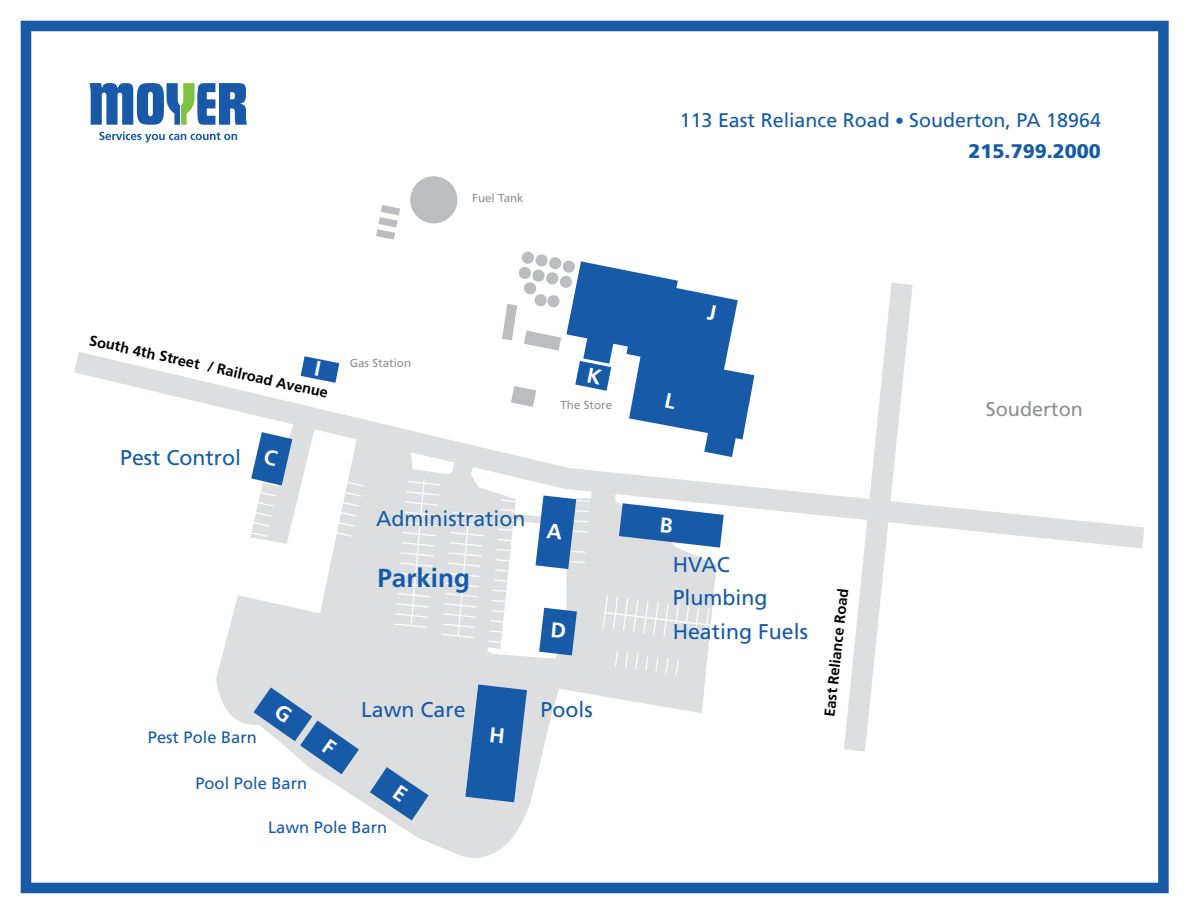
<style>
.page{position:relative;width:1188px;height:918px;background:#fff}
.page>*{position:absolute;margin:0;border:0;box-sizing:border-box;transform-origin:0 0}
.t1{font:700 26.1px "Frutiger LT Pro";color:#175aa7}
.t2{font:21.3px/33.3px "Frutiger LT Pro";color:#175aa7}
.t3{font:19.8px "Frutiger LT Pro";color:#8d8f92}
.t4{font:19.65px/30.6px "Frutiger LT Pro";color:#175aa7;text-align:right}
.t5{font:16.5px "Frutiger LT Pro";color:#175aa7}
.t6{font:700 14.7px "Frutiger LT Pro";color:#000}
.t7{font:11.7px "Frutiger LT Pro";color:#8d8f92}
.s1{font-size:18px}
.s2{font-weight:900}
</style>
<div class="page">
<svg style="left:216px;top:548px;width:501px;height:310px;fill:#dddee0"></svg>
<svg style="left:74px;top:352px;width:1070px;height:196px"></svg>
<svg style="left:844px;top:283px;width:69px;height:468px"></svg>
<svg style="left:376px;top:205px;width:24px;height:35px"></svg>
<svg style="left:410px;top:176px;width:48px;height:48px"></svg>
<svg style="left:602px;top:594px;width:112px;height:48px"></svg>
<svg style="left:334px;top:481px;width:31px;height:57px"></svg>
<svg style="left:675px;top:659px;width:4px;height:17px"></svg>
<svg style="left:665px;top:658px;width:4px;height:17px"></svg>
<svg style="left:655px;top:656px;width:4px;height:17px"></svg>
<svg style="left:645px;top:655px;width:4px;height:17px"></svg>
<svg style="left:614px;top:650px;width:25px;height:20px"></svg>
<svg style="left:99px;top:131px;width:138px;height:12px"></svg>
<svg style="left:90px;top:83px;width:157px;height:42px"></svg>
<div style="left:21px;top:21px;width:1148px;height:872px;border:11px solid #175aa7"></div>
<svg style="left:619px;top:503px;width:105px;height:45px"></svg>
<svg style="left:393px;top:478px;width:198px;height:177px"></svg>
<svg style="left:465px;top:685px;width:62px;height:117px"></svg>
<svg style="left:370px;top:767px;width:59px;height:54px"></svg>
<svg style="left:254px;top:687px;width:105px;height:87px"></svg>
<svg style="left:249px;top:424px;width:66px;height:120px"></svg>
<svg style="left:301px;top:356px;width:38px;height:27px"></svg>
<svg style="left:502px;top:251px;width:252px;height:206px"></svg>
<p class="t7" style="left:472px;top:191px;width:53px">Fuel Tank</p>
<p class="t6" style="left:92px;top:330px;width:246px;rotate:13deg">South 4th Street / Railroad Avenue</p>
<p class="t2" style="left:120px;top:441px;width:123px">Pest Control</p>
<p class="t7" style="left:350px;top:356px;width:63px">Gas Station</p>
<p class="t2" style="left:376px;top:502px;width:151px">Administration</p>
<p class="t1" style="left:377px;top:562px;width:94px">Parking</p>
<p class="t7" style="left:560px;top:398px;width:53px">The Store</p>
<p class="t2" style="left:361px;top:693px;width:106px">Lawn Care</p>
<p class="t5" style="left:148px;top:727px;width:111px">Pest Pole Barn</p>
<p class="t5" style="left:195px;top:773px;width:113px">Pool Pole Barn</p>
<p class="t5" style="left:268px;top:817px;width:121px">Lawn Pole Barn</p>
<p class="t2" style="left:541px;top:693px;width:54px">Pools</p>
<p class="t4" style="left:680px;top:105px;width:423px">113 East Reliance Road <span class="s1">•</span> Souderton, PA 18964<br><span class="s2">215.799.2000</span></p>
<p class="t2" style="left:673px;top:548px;width:137px">HVAC<br>Plumbing<br>Heating Fuels</p>
<p class="t6" style="left:821px;top:716px;width:130px;rotate:-84deg">East Reliance Road</p>
<p class="t3" style="left:986px;top:398px;width:99px">Souderton</p>
</div>
